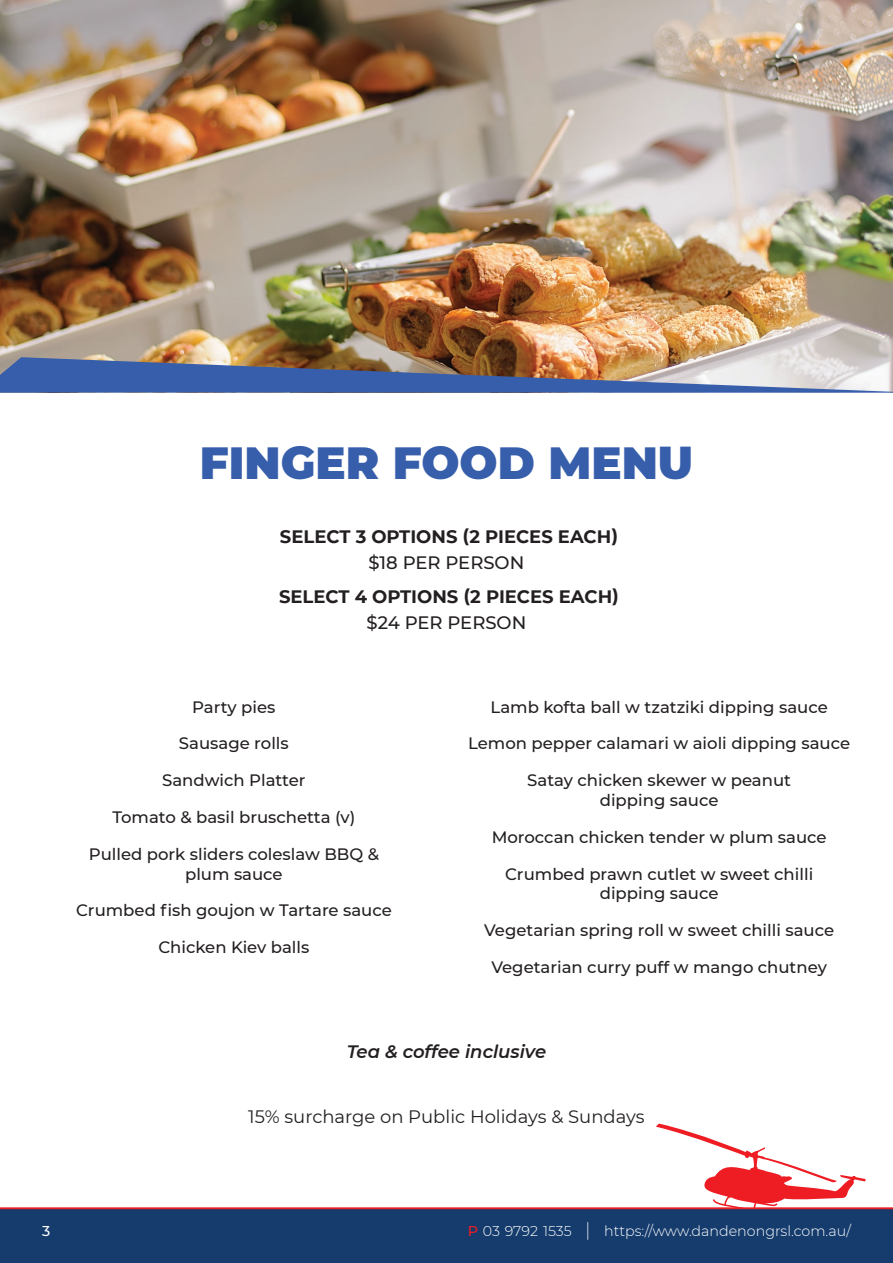
<style>
.page{position:relative;width:893px;height:1263px;background:#fff}
.page>*{position:absolute;margin:0;border:0;box-sizing:border-box;transform-origin:0 0}
.t1{font:900 45px "Montserrat";color:#375eab}
.t2{font:700 18px "Montserrat";color:#231f20}
.t3{font:18px "Montserrat";color:#231f20}
.t4{font:500 18px "Montserrat";color:#231f20}
.t5{font:italic 600 18px "Montserrat";color:#231f20}
.t6{font:500 16.5px/19.8px "Montserrat";color:#231f20;text-align:center}
.t7{font:300 14.25px "Montserrat";color:#fff}
.t8{font:500 14.25px "Montserrat";color:#fff}
.s1{font-weight:500;color:#ee1d23}
.s2{font-size:18.6px}
</style>
<div class="page">
<svg style="left:656px;top:1123px;width:210px;height:84px"></svg>
<div style="left:0;top:1208px;width:893px;height:55px;background:#163c6d"></div>
<hr style="left:0;top:1207px;width:893px;height:2px;background:#ee1d23">
<img style="left:0;top:0;width:893px;height:357px">
<img style="left:0;top:357px;width:893px;height:36px">
<h1 class="t1" style="left:200px;top:429px;width:495px">FINGER FOOD MENU</h1>
<p class="t2" style="left:280px;top:523px;width:340px">SELECT 3 OPTIONS (2 PIECES EACH)</p>
<p class="t4" style="left:369px;top:550px;width:157px">$18 PER PERSON</p>
<p class="t2" style="left:279px;top:584px;width:341px">SELECT 4 OPTIONS (2 PIECES EACH)</p>
<p class="t4" style="left:367px;top:610px;width:161px">$24 PER PERSON</p>
<p class="t6" style="left:192px;top:696px;width:85px">Party pies</p>
<p class="t6" style="left:179px;top:733px;width:111px">Sausage rolls</p>
<p class="t6" style="left:162px;top:770px;width:145px">Sandwich Platter</p>
<p class="t6" style="left:112px;top:806px;width:244px">Tomato &amp; basil bruschetta (v)</p>
<p class="t6" style="left:89px;top:843px;width:292px">Pulled pork sliders coleslaw BBQ &amp; plum sauce</p>
<p class="t6" style="left:76px;top:900px;width:317px">Crumbed fish goujon w Tartare sauce</p>
<p class="t6" style="left:158px;top:937px;width:153px">Chicken Kiev balls</p>
<p class="t6" style="left:490px;top:696px;width:339px">Lamb kofta ball w tzatziki dipping sauce</p>
<p class="t6" style="left:468px;top:733px;width:383px">Lemon pepper calamari w aioli dipping sauce</p>
<p class="t6" style="left:527px;top:770px;width:265px">Satay chicken skewer w peanut dipping sauce</p>
<p class="t6" style="left:492px;top:826px;width:336px">Moroccan chicken tender w plum sauce</p>
<p class="t6" style="left:505px;top:863px;width:310px">Crumbed prawn cutlet w sweet chilli dipping sauce</p>
<p class="t6" style="left:484px;top:920px;width:351px">Vegetarian spring roll w sweet chilli sauce</p>
<p class="t6" style="left:491px;top:957px;width:337px">Vegetarian curry puff w mango chutney</p>
<p class="t5" style="left:347px;top:1039px;width:201px">Tea &amp; coffee inclusive</p>
<p class="t3" style="left:248px;top:1104px;width:398px">15% surcharge on Public Holidays &amp; Sundays</p>
<p class="t8" style="left:42px;top:1221px;width:10px">3</p>
<p class="t7" style="left:468px;top:1221px;width:385px"><span class="s1">P</span> 03 9792 1535 <span class="s2">|</span> https://www.dandenongrsl.com.au/</p>
</div>
